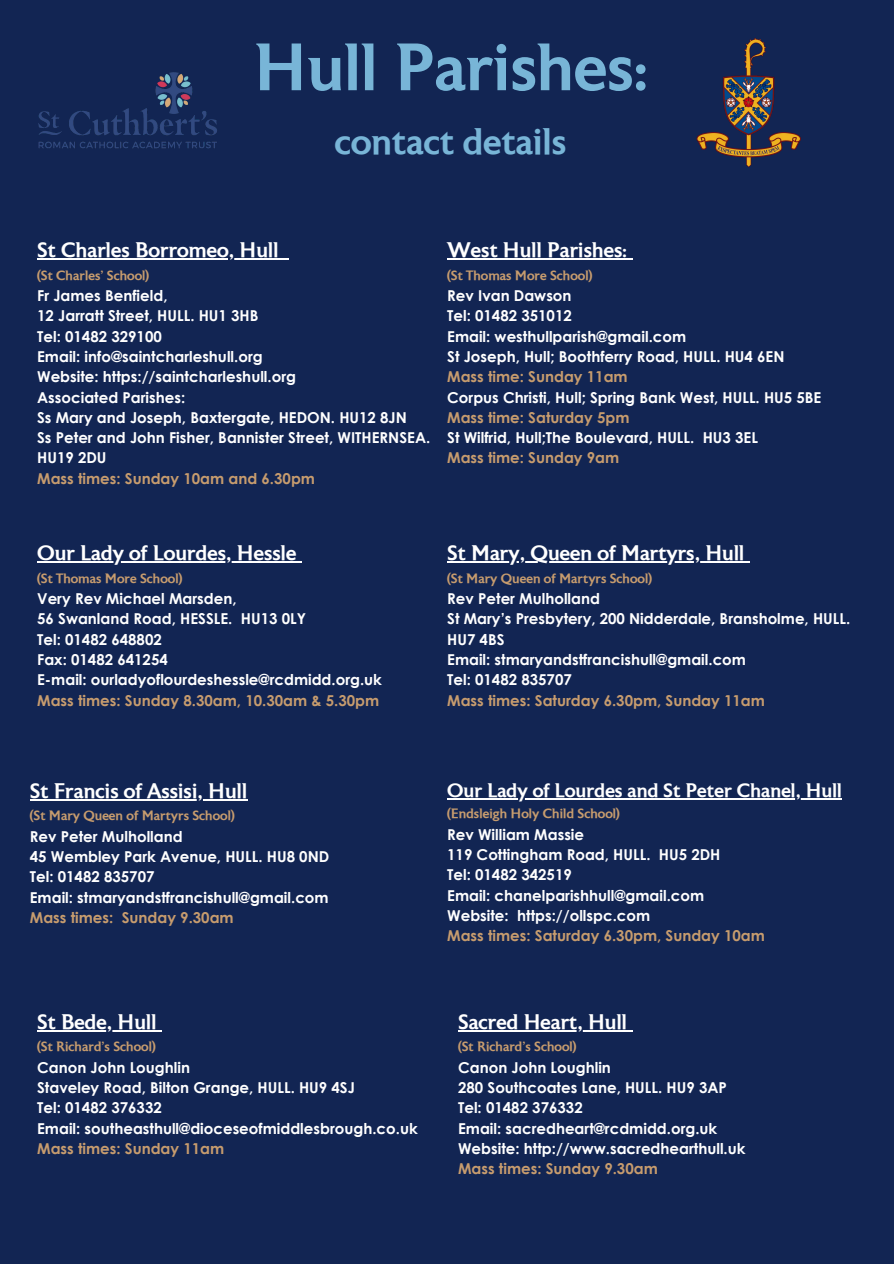
<style>
.page{position:relative;width:894px;height:1264px;background:#fff}
.page>*{position:absolute;margin:0;border:0;box-sizing:border-box;transform-origin:0 0}
.t1{font:500 66.75px "Astoria";color:#78b5d7}
.t2{font:500 36.75px "Astoria";color:#78b5d7}
.t3{font:500 21px "Astoria";color:#fff}
.t4{font:500 19.5px "Astoria";color:#fff}
.t5{font:700 15px/20.2px "Century Gothic";color:#fff}
.t6{font:700 15px "Century Gothic";color:#c79c6e}
.t7{font:500 13.5px "Astoria";color:#c79c6e}
</style>
<div class="page">
<div style="left:0;top:0;width:893px;height:1263px;background:#122553"></div>
<img style="left:696px;top:38px;width:105px;height:129px">
<img style="left:38px;top:72px;width:179px;height:77px">
<hr style="left:37px;top:258px;width:241px;height:1px;background:#fff">
<hr style="left:447px;top:258px;width:179px;height:1px;background:#fff">
<hr style="left:37px;top:561px;width:259px;height:1px;background:#fff">
<hr style="left:447px;top:561px;width:297px;height:1px;background:#fff">
<hr style="left:30px;top:799px;width:217px;height:1px;background:#fff">
<hr style="left:458px;top:1030px;width:169px;height:1px;background:#fff">
<hr style="left:37px;top:1030px;width:120px;height:1px;background:#fff">
<hr style="left:447px;top:798px;width:394px;height:1px;background:#fff">
<p class="t1" style="left:253px;top:40px;width:395px">Hull Parishes:</p>
<p class="t2" style="left:335px;top:127px;width:233px">contact details</p>
<p class="t3" style="left:37px;top:241px;width:243px">St Charles Borromeo, Hull</p>
<p class="t7" style="left:37px;top:270px;width:113px">(St Charles’ School)</p>
<p class="t5" style="left:37px;top:285px;width:132px">Fr James Benfield,</p>
<p class="t5" style="left:37px;top:305px;width:223px">12 Jarratt Street, HULL. HU1 3HB</p>
<p class="t5" style="left:37px;top:326px;width:126px">Tel: 01482 329100</p>
<p class="t5" style="left:37px;top:346px;width:227px">Email: info@saintcharleshull.org</p>
<p class="t5" style="left:37px;top:366px;width:260px">Website: https://saintcharleshull.org</p>
<p class="t5" style="left:37px;top:386px;width:149px">Associated Parishes:</p>
<p class="t5" style="left:37px;top:407px;width:371px">Ss Mary and Joseph, Baxtergate, HEDON. HU12 8JN</p>
<p class="t5" style="left:37px;top:427px;width:394px">Ss Peter and John Fisher, Bannister Street, WITHERNSEA.<br>HU19 2DU</p>
<p class="t6" style="left:37px;top:468px;width:279px">Mass times: Sunday 10am and 6.30pm</p>
<p class="t3" style="left:447px;top:241px;width:181px">West Hull Parishes:</p>
<p class="t7" style="left:447px;top:270px;width:147px">(St Thomas More School)</p>
<p class="t5" style="left:447px;top:285px;width:126px">Rev Ivan Dawson</p>
<p class="t5" style="left:447px;top:305px;width:126px">Tel: 01482 351012</p>
<p class="t5" style="left:447px;top:326px;width:240px">Email: westhullparish@gmail.com</p>
<p class="t5" style="left:447px;top:346px;width:339px">St Joseph, Hull; Boothferry Road, HULL. HU4 6EN</p>
<p class="t6" style="left:447px;top:367px;width:182px">Mass time: Sunday 11am</p>
<p class="t5" style="left:447px;top:386px;width:375px">Corpus Christi, Hull; Spring Bank West, HULL. HU5 5BE</p>
<p class="t6" style="left:447px;top:408px;width:184px">Mass time: Saturday 5pm</p>
<p class="t5" style="left:447px;top:427px;width:312px">St Wilfrid, Hull;The Boulevard, HULL. HU3 3EL</p>
<p class="t6" style="left:447px;top:448px;width:173px">Mass time: Sunday 9am</p>
<p class="t3" style="left:37px;top:544px;width:261px">Our Lady of Lourdes, Hessle</p>
<p class="t7" style="left:37px;top:572px;width:147px">(St Thomas More School)</p>
<p class="t5" style="left:37px;top:588px;width:201px">Very Rev Michael Marsden,</p>
<p class="t5" style="left:37px;top:608px;width:270px">56 Swanland Road, HESSLE. HU13 0LY</p>
<p class="t5" style="left:37px;top:628px;width:126px">Tel: 01482 648802</p>
<p class="t5" style="left:37px;top:649px;width:132px">Fax: 01482 641254</p>
<p class="t5" style="left:37px;top:669px;width:346px">E-mail: ourladyoflourdeshessle@rcdmidd.org.uk</p>
<p class="t6" style="left:37px;top:690px;width:343px">Mass times: Sunday 8.30am, 10.30am &amp; 5.30pm</p>
<p class="t3" style="left:447px;top:544px;width:299px">St Mary, Queen of Martyrs, Hull</p>
<p class="t7" style="left:447px;top:572px;width:206px">(St Mary Queen of Martyrs School)</p>
<p class="t5" style="left:447px;top:588px;width:154px">Rev Peter Mulholland</p>
<p class="t5" style="left:447px;top:608px;width:404px">St Mary’s Presbytery, 200 Nidderdale, Bransholme, HULL.<br>HU7 4BS</p>
<p class="t5" style="left:447px;top:649px;width:300px">Email: stmaryandstfrancishull@gmail.com</p>
<p class="t5" style="left:447px;top:669px;width:126px">Tel: 01482 835707</p>
<p class="t6" style="left:447px;top:690px;width:319px">Mass times: Saturday 6.30pm, Sunday 11am</p>
<p class="t3" style="left:30px;top:782px;width:219px">St Francis of Assisi, Hull</p>
<p class="t7" style="left:30px;top:810px;width:206px">(St Mary Queen of Martyrs School)</p>
<p class="t5" style="left:30px;top:825px;width:154px">Rev Peter Mulholland</p>
<p class="t5" style="left:30px;top:846px;width:301px">45 Wembley Park Avenue, HULL. HU8 0ND</p>
<p class="t5" style="left:30px;top:866px;width:126px">Tel: 01482 835707</p>
<p class="t5" style="left:30px;top:886px;width:300px">Email: stmaryandstfrancishull@gmail.com</p>
<p class="t6" style="left:30px;top:907px;width:205px">Mass times: Sunday 9.30am</p>
<p class="t3" style="left:37px;top:1013px;width:121px">St Bede, Hull</p>
<p class="t7" style="left:37px;top:1041px;width:120px">(St Richard’s School)</p>
<p class="t5" style="left:37px;top:1056px;width:154px">Canon John Loughlin</p>
<p class="t5" style="left:37px;top:1077px;width:319px">Staveley Road, Bilton Grange, HULL. HU9 4SJ</p>
<p class="t5" style="left:37px;top:1097px;width:126px">Tel: 01482 376332</p>
<p class="t5" style="left:37px;top:1117px;width:382px">Email: southeasthull@dioceseofmiddlesbrough.co.uk</p>
<p class="t6" style="left:37px;top:1138px;width:188px">Mass times: Sunday 11am</p>
<p class="t4" style="left:447px;top:782px;width:396px">Our Lady of Lourdes and St Peter Chanel, Hull</p>
<p class="t7" style="left:447px;top:808px;width:174px">(Endsleigh Holy Child School)</p>
<p class="t5" style="left:447px;top:823px;width:138px">Rev William Massie</p>
<p class="t5" style="left:447px;top:844px;width:275px">119 Cottingham Road, HULL. HU5 2DH</p>
<p class="t5" style="left:447px;top:864px;width:126px">Tel: 01482 342519</p>
<p class="t5" style="left:447px;top:884px;width:258px">Email: chanelparishhull@gmail.com</p>
<p class="t5" style="left:447px;top:904px;width:204px">Website: https://ollspc.com</p>
<p class="t6" style="left:447px;top:926px;width:319px">Mass times: Saturday 6.30pm, Sunday 10am</p>
<p class="t3" style="left:458px;top:1013px;width:170px">Sacred Heart, Hull</p>
<p class="t7" style="left:458px;top:1041px;width:120px">(St Richard’s School)</p>
<p class="t5" style="left:458px;top:1056px;width:154px">Canon John Loughlin</p>
<p class="t5" style="left:458px;top:1077px;width:270px">280 Southcoates Lane, HULL. HU9 3AP</p>
<p class="t5" style="left:458px;top:1097px;width:126px">Tel: 01482 376332</p>
<p class="t5" style="left:458px;top:1117px;width:261px">Email: sacredheart@rcdmidd.org.uk</p>
<p class="t5" style="left:458px;top:1137px;width:289px">Website: http://www.sacredhearthull.uk</p>
<p class="t6" style="left:458px;top:1159px;width:201px">Mass times: Sunday 9.30am</p>
</div>
